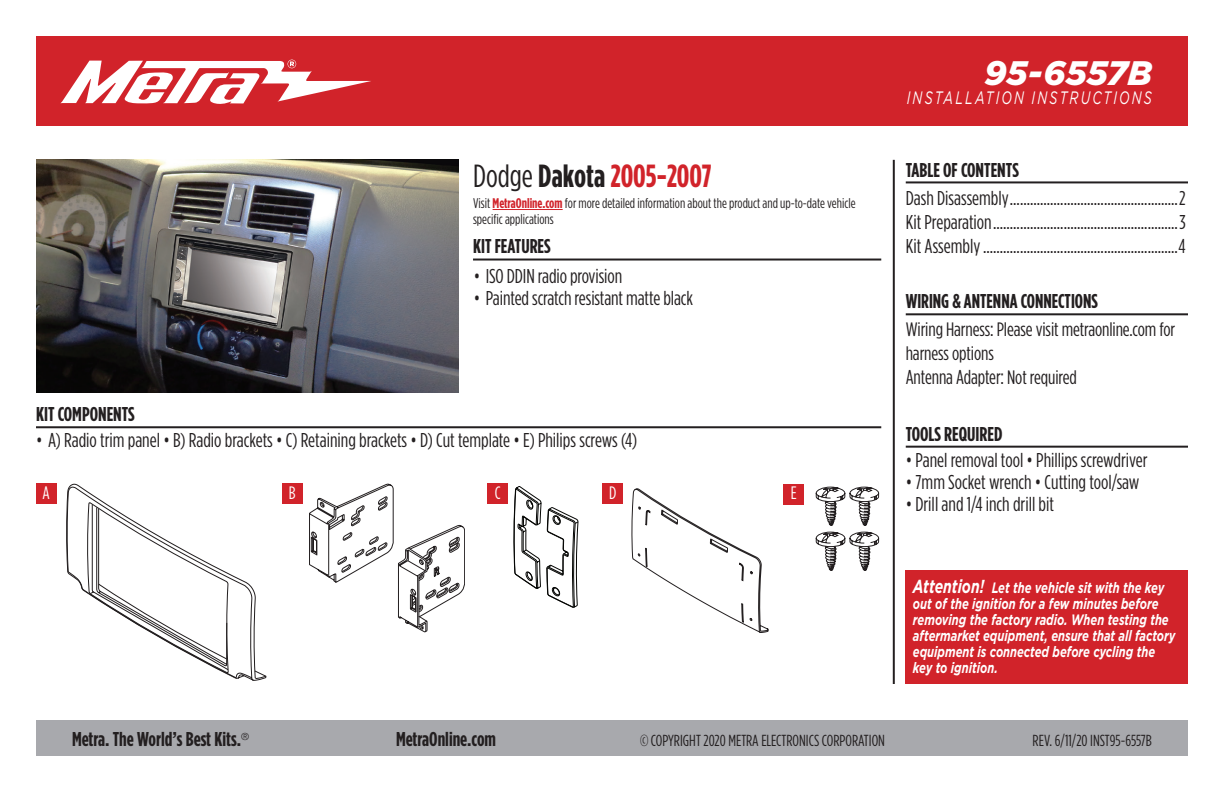
<style>
.page{position:relative;width:1224px;height:792px;background:#fff}
.page>*{position:absolute;margin:0;border:0;box-sizing:border-box;transform-origin:0 0}
.t1{font:italic 900 34px "Gotham";color:#fff}
.t2{font:700 32px "Gotham Condensed";color:#d1232a}
.t3{font:20px/24px "Gotham Condensed";color:#231f20;text-align:justify}
.t4{font:700 20px "Gotham Condensed";color:#231f20}
.t5{font:19.4px/24px "Gotham Condensed";letter-spacing:-.005em;color:#231f20}
.t6{font:italic 18px "Gotham";letter-spacing:.165em;color:#fff;scale:.7 1}
.t7{font:18px "Gotham Condensed";color:#fff}
.t8{font:16px "Gotham Condensed";color:#231f20}
.t9{font:italic 700 15px/16px "Gotham";color:#fff;scale:.74 1}
.t10{font:14px/16px "Gotham Condensed";color:#231f20}
.s1{font-weight:400;color:#231f20}
.s2{color:#231f20}
.s3{font-weight:700;color:#d1232a}
.s4{font-size:19.4px}
.s5{font-size:18.8px}
</style>
<div class="page">
<div style="left:36px;top:720px;width:1152px;height:36px;background:#a8a9ad"></div>
<hr style="left:893px;top:160px;width:2px;height:524px;background:#231f20">
<div style="left:36px;top:36px;width:1152px;height:90px;background:#d1232a"></div>
<svg style="left:60px;top:60px;width:311px;height:44px"></svg>
<div style="left:906px;top:570px;width:282px;height:114px;background:#d1232a"></div>
<img style="left:36px;top:160px;width:423px;height:232px">
<hr style="left:473px;top:259px;width:408px;height:2px;background:#231f20">
<hr style="left:36px;top:426px;width:845px;height:2px;background:#231f20">
<hr style="left:906px;top:446px;width:282px;height:2px;background:#231f20">
<hr style="left:906px;top:313px;width:282px;height:2px;background:#231f20">
<hr style="left:906px;top:181px;width:282px;height:2px;background:#231f20">
<div style="left:36px;top:483px;width:21px;height:21px;background:#d1232a"></div>
<div style="left:282px;top:483px;width:20px;height:21px;background:#d1232a"></div>
<div style="left:487px;top:483px;width:21px;height:21px;background:#d1232a"></div>
<div style="left:602px;top:483px;width:21px;height:21px;background:#d1232a"></div>
<div style="left:783px;top:484px;width:21px;height:20px;background:#d1232a"></div>
<svg style="left:514px;top:486px;width:64px;height:122px"></svg>
<hr style="left:493px;top:209px;width:70px;height:1px;background:#d1232a">
<svg style="left:66px;top:484px;width:200px;height:195px"></svg>
<svg style="left:816px;top:487px;width:64px;height:39px"></svg>
<svg style="left:816px;top:532px;width:64px;height:39px"></svg>
<svg style="left:309px;top:484px;width:156px;height:148px"></svg>
<svg style="left:632px;top:488px;width:136px;height:145px"></svg>
<h1 class="t1" style="left:984px;top:53px;width:169px">95-6557B</h1>
<h2 class="t2" style="left:473px;top:158px;width:240px"><span class="s1">Dodge</span> <span class="s2">Dakota</span> 2005-2007</h2>
<p class="t10" style="left:473px;top:195px;width:384px">Visit <span class="s3">MetraOnline.com</span> for more detailed information about the product and up-to-date vehicle specific applications</p>
<p class="t4" style="left:473px;top:235px;width:79px">KIT FEATURES</p>
<p class="t3" style="left:474px;top:264px;width:150px">• ISO DDIN radio provision</p>
<p class="t3" style="left:474px;top:286px;width:221px">• Painted scratch resistant matte black</p>
<p class="t6" style="left:907px;top:88px;width:352px">INSTALLATION INSTRUCTIONS</p>
<p class="t4" style="left:906px;top:158px;width:115px">TABLE OF CONTENTS</p>
<p class="t3" style="left:906px;top:185px;width:281px">Dash Disassembly..................................................2<br>Kit Preparation.......................................................3<br>Kit Assembly..........................................................4</p>
<p class="t4" style="left:906px;top:290px;width:194px">WIRING &amp; ANTENNA CONNECTIONS</p>
<p class="t5" style="left:906px;top:317px;width:271px">Wiring Harness: Please visit metraonline.com for harness options</p>
<p class="t3" style="left:906px;top:365px;width:173px">Antenna Adapter: <span class="s4">Not required</span></p>
<p class="t4" style="left:36px;top:403px;width:100px">KIT COMPONENTS</p>
<p class="t3" style="left:36px;top:428px;width:603px">• A) Radio trim panel • B) Radio brackets • C) Retaining brackets • D) Cut template • E) Philips screws (4)</p>
<p class="t4" style="left:906px;top:422px;width:98px">TOOLS REQUIRED</p>
<p class="t3" style="left:906px;top:447px;width:243px">• Panel removal tool • Phillips screwdriver</p>
<p class="t3" style="left:906px;top:469px;width:235px">• 7mm Socket wrench • Cutting tool/saw</p>
<p class="t3" style="left:906px;top:491px;width:150px">• Drill and 1/4 inch drill bit</p>
<p class="t7" style="left:43px;top:483px;width:9px">A</p>
<p class="t7" style="left:289px;top:483px;width:8px">B</p>
<p class="t7" style="left:495px;top:483px;width:7px">C</p>
<p class="t7" style="left:609px;top:483px;width:9px">D</p>
<p class="t7" style="left:791px;top:483px;width:7px">E</p>
<p class="t9" style="left:913px;top:580px;width:356px"><span class="s5">Attention!</span> Let the vehicle sit with the key out of the ignition for a few minutes before removing the factory radio. When testing the aftermarket equipment, ensure that all factory equipment is connected before cycling the key to ignition.</p>
<p class="t4" style="left:72px;top:728px;width:179px">Metra. The World’s Best Kits.<sup>®</sup></p>
<p class="t4" style="left:396px;top:728px;width:102px">MetraOnline.com</p>
<p class="t8" style="left:640px;top:732px;width:247px">© COPYRIGHT 2020 METRA ELECTRONICS CORPORATION</p>
<p class="t8" style="left:1033px;top:732px;width:121px">REV. 6/11/20 INST95-6557B</p>
</div>
